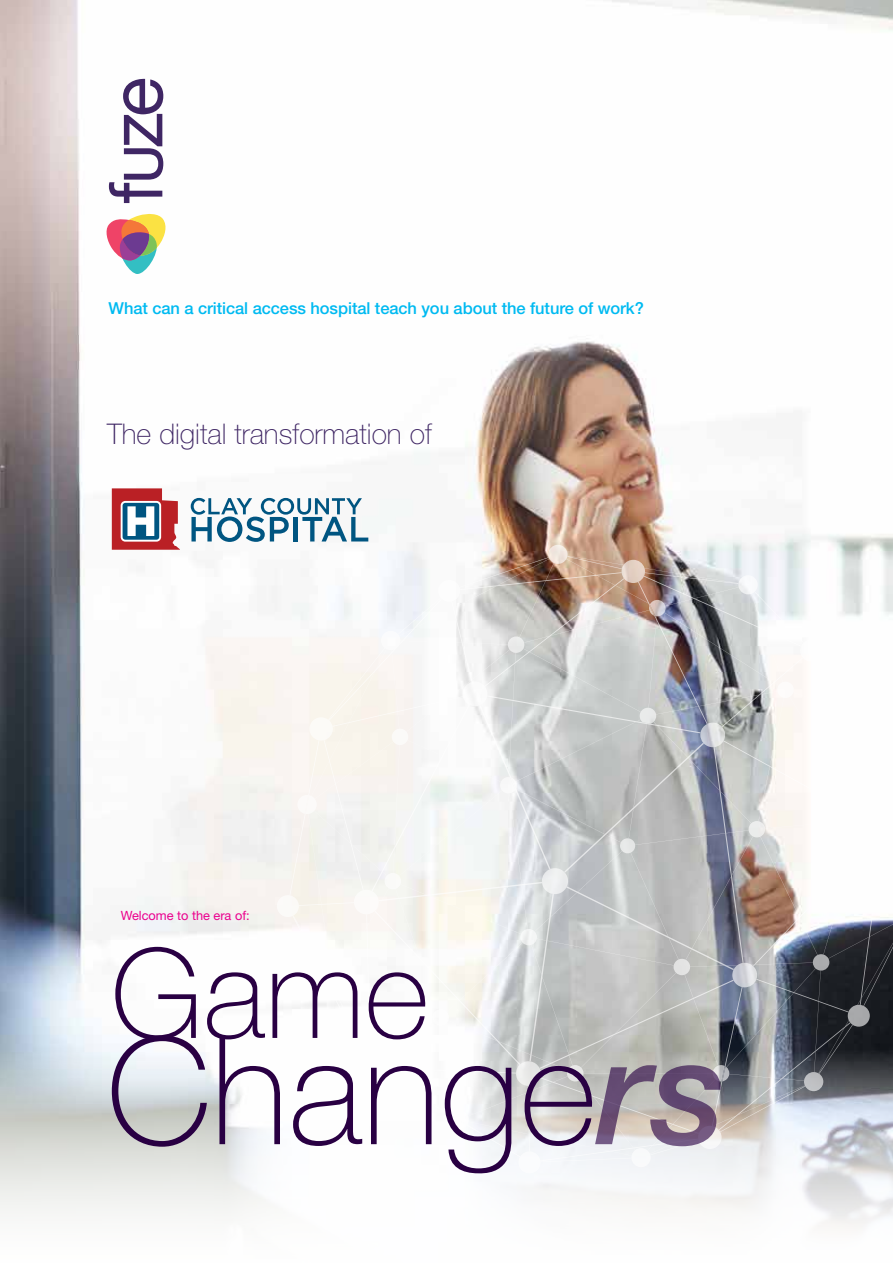
<style>
.page{position:relative;width:893px;height:1263px;background:#fff}
.page>*{position:absolute;margin:0;border:0;box-sizing:border-box;transform-origin:0 0}
.t1{font:100 28.5px "Helvetica Neue LT Std";color:#3f2664}
.t2{font:500 16.5px "Helvetica Neue LT Std";letter-spacing:-.005em;color:#00baf1}
.t3{font:12.75px "Helvetica Neue LT Std";color:#ec008c}
</style>
<div class="page">
<img style="left:0;top:0;width:893px;height:982px">
<svg style="left:0;top:982px;width:893px;height:245px;fill:#f5f5f5"></svg>
<img style="left:293px;top:556px;width:600px;height:606px">
<svg style="left:548px;top:545px;width:19px;height:19px"></svg>
<svg style="left:883px;top:714px;width:10px;height:19px"></svg>
<svg style="left:289px;top:572px;width:594px;height:589px"></svg>
<svg style="left:463px;top:682px;width:24px;height:24px"></svg>
<svg style="left:622px;top:560px;width:23px;height:23px"></svg>
<svg style="left:542px;top:868px;width:26px;height:26px"></svg>
<svg style="left:800px;top:640px;width:22px;height:22px"></svg>
<svg style="left:277px;top:895px;width:22px;height:22px"></svg>
<svg style="left:438px;top:580px;width:22px;height:22px"></svg>
<svg style="left:848px;top:1005px;width:22px;height:22px"></svg>
<svg style="left:700px;top:723px;width:25px;height:24px"></svg>
<svg style="left:309px;top:717px;width:24px;height:23px"></svg>
<svg style="left:855px;top:811px;width:38px;height:30px"></svg>
<svg style="left:354px;top:890px;width:25px;height:24px"></svg>
<svg style="left:109px;top:78px;width:54px;height:125px"></svg>
<svg style="left:105px;top:213px;width:63px;height:61px"></svg>
<svg style="left:112px;top:488px;width:68px;height:62px"></svg>
<svg style="left:191px;top:498px;width:177px;height:44px"></svg>
<svg style="left:112px;top:929px;width:645px;height:245px"></svg>
<p class="t2" style="left:109px;top:298px;width:537px">What can a critical access hospital teach you about the future of work?</p>
<h1 class="t1" style="left:107px;top:417px;width:326px">The digital transformation of</h1>
<p class="t3" style="left:121px;top:908px;width:130px">Welcome to the era of:</p>
</div>
